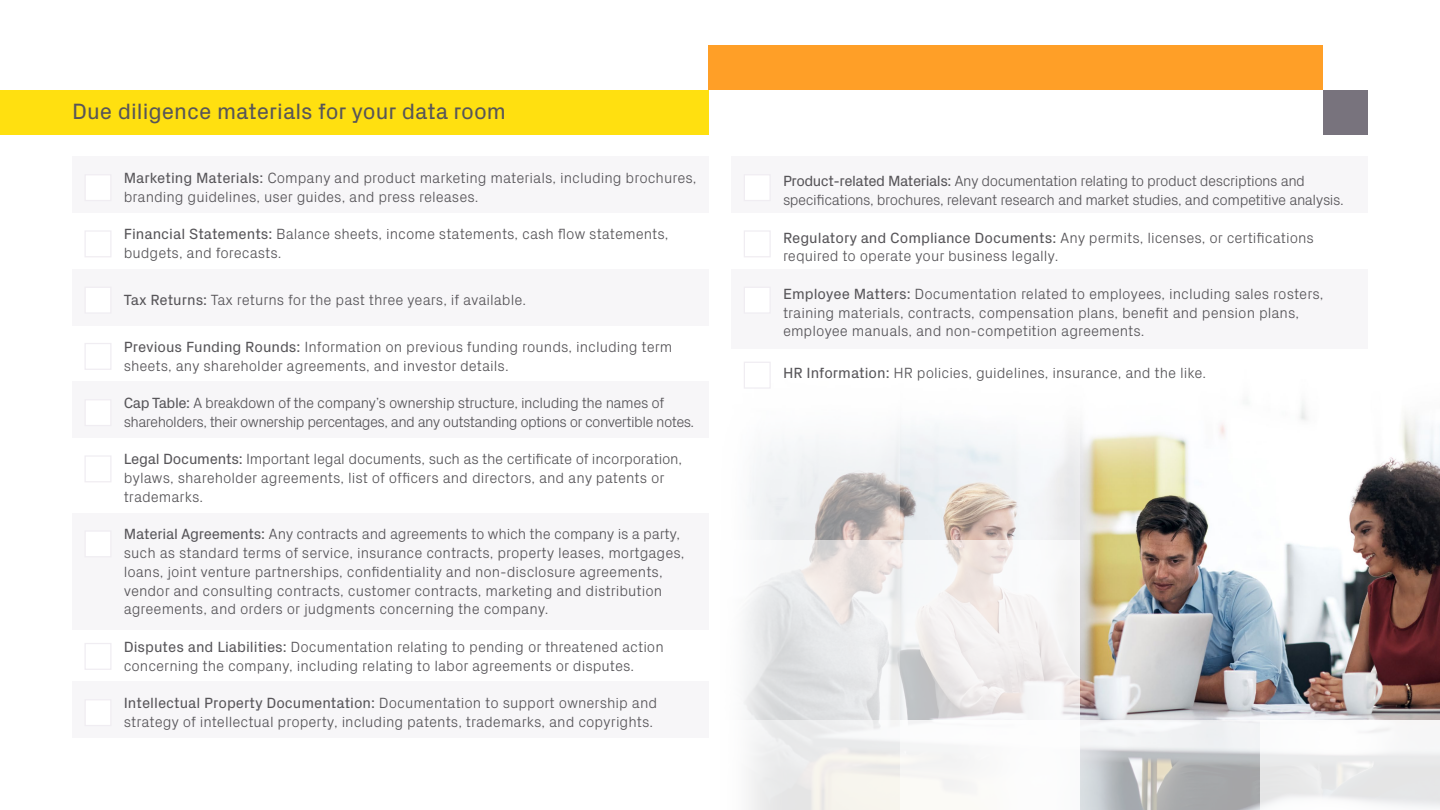
<style>
.page{position:relative;width:1440px;height:810px;background:#fff}
.page>*{position:absolute;margin:0;border:0;box-sizing:border-box;transform-origin:0 0}
.t1{font:22.5px "Px Grotesk";color:#575559}
.t2{font:300 15px/18.8px "Px Grotesk";color:#575559}
.t3{font:300 15px/18.8px "Px Grotesk";letter-spacing:-.03em;color:#575559}
.t4{font:300 15px/18.8px "Px Grotesk";letter-spacing:-.04em;color:#575559}
.s1{font-weight:400}
</style>
<div class="page">
<img style="left:1080px;top:404px;width:360px;height:316px">
<svg style="left:752px;top:431px;width:148px;height:109px;fill:#f0f1f3"></svg>
<svg style="left:743px;top:540px;width:157px;height:180px"></svg>
<svg style="left:900px;top:424px;width:180px;height:116px;fill:#edf0f3"></svg>
<div style="left:720px;top:720px;width:180px;height:90px;background:linear-gradient(to right,#f3f3f5,#f0efea)"></div>
<svg style="left:900px;top:540px;width:180px;height:180px;fill:#f4f1f2"></svg>
<svg style="left:1080px;top:720px;width:180px;height:90px"></svg>
<div style="left:1260px;top:720px;width:180px;height:90px;background:linear-gradient(to right,#f3f4f4,#eeeeef)"></div>
<div style="left:72px;top:157px;width:636px;height:56px;background:#f7f6f8"></div>
<div style="left:732px;top:157px;width:636px;height:56px;background:#f7f6f8"></div>
<div style="left:72px;top:269px;width:636px;height:57px;background:#f7f6f8"></div>
<div style="left:732px;top:269px;width:636px;height:80px;background:#f7f6f8"></div>
<div style="left:72px;top:382px;width:636px;height:56px;background:#f7f6f8"></div>
<div style="left:72px;top:682px;width:636px;height:56px;background:#f7f6f8"></div>
<div style="left:72px;top:513px;width:636px;height:117px;background:#f7f6f8"></div>
<div style="left:0;top:90px;width:709px;height:45px;background:#ffe010"></div>
<div style="left:84px;top:174px;width:27px;height:27px;background:#fff;border:1px solid #f0edf2"></div>
<div style="left:744px;top:174px;width:27px;height:27px;background:#fff;border:1px solid #f0edf2"></div>
<div style="left:84px;top:230px;width:27px;height:27px;background:#fff;border:1px solid #f0edf2"></div>
<div style="left:744px;top:230px;width:27px;height:27px;background:#fff;border:1px solid #f0edf2"></div>
<div style="left:84px;top:287px;width:27px;height:27px;background:#fff;border:1px solid #f0edf2"></div>
<div style="left:744px;top:287px;width:27px;height:27px;background:#fff;border:1px solid #f0edf2"></div>
<div style="left:744px;top:362px;width:27px;height:27px;background:#fff;border:1px solid #f0edf2"></div>
<div style="left:84px;top:343px;width:27px;height:27px;background:#fff;border:1px solid #f0edf2"></div>
<div style="left:84px;top:399px;width:27px;height:27px;background:#fff;border:1px solid #f0edf2"></div>
<div style="left:84px;top:455px;width:27px;height:27px;background:#fff;border:1px solid #f0edf2"></div>
<div style="left:84px;top:530px;width:27px;height:27px;background:#fff;border:1px solid #f0edf2"></div>
<div style="left:84px;top:643px;width:27px;height:27px;background:#fff;border:1px solid #f0edf2"></div>
<div style="left:84px;top:699px;width:27px;height:27px;background:#fff;border:1px solid #f0edf2"></div>
<div style="left:709px;top:45px;width:614px;height:45px;background:#ff9f27"></div>
<div style="left:1323px;top:90px;width:45px;height:45px;background:#78737d"></div>
<h1 class="t1" style="left:72px;top:95px;width:435px">Due diligence materials for your data room</h1>
<p class="t2" style="left:124px;top:167px;width:574px"><span class="s1">Marketing Materials:</span> Company and product marketing materials, including brochures, branding guidelines, user guides, and press releases.</p>
<p class="t2" style="left:124px;top:224px;width:546px"><span class="s1">Financial Statements:</span> Balance sheets, income statements, cash flow statements, budgets, and forecasts.</p>
<p class="t2" style="left:124px;top:289px;width:404px"><span class="s1">Tax Returns:</span> Tax returns for the past three years, if available.</p>
<p class="t2" style="left:124px;top:336px;width:550px"><span class="s1">Previous Funding Rounds:</span> Information on previous funding rounds, including term sheets, any shareholder agreements, and investor details.</p>
<p class="t4" style="left:124px;top:392px;width:572px"><span class="s1">Cap Table:</span> A breakdown of the company’s ownership structure, including the names of shareholders, their ownership percentages, and any outstanding options or convertible notes.</p>
<p class="t2" style="left:124px;top:449px;width:560px"><span class="s1">Legal Documents:</span> Important legal documents, such as the certificate of incorporation, bylaws, shareholder agreements, list of officers and directors, and any patents or trademarks.</p>
<p class="t2" style="left:124px;top:524px;width:562px"><span class="s1">Material Agreements:</span> Any contracts and agreements to which the company is a party, such as standard terms of service, insurance contracts, property leases, mortgages, loans, joint venture partnerships, confidentiality and non-disclosure agreements, vendor and consulting contracts, customer contracts, marketing and distribution agreements, and orders or judgments concerning the company.</p>
<p class="t2" style="left:124px;top:636px;width:542px"><span class="s1">Disputes and Liabilities:</span> Documentation relating to pending or threatened action concerning the company, including relating to labor agreements or disputes.</p>
<p class="t2" style="left:124px;top:692px;width:535px"><span class="s1">Intellectual Property Documentation:</span> Documentation to support ownership and strategy of intellectual property, including patents, trademarks, and copyrights.</p>
<p class="t3" style="left:783px;top:171px;width:562px"><span class="s1">Product-related Materials:</span> Any documentation relating to product descriptions and specifications, brochures, relevant research and market studies, and competitive analysis.</p>
<p class="t2" style="left:783px;top:227px;width:532px"><span class="s1">Regulatory and Compliance Documents:</span> Any permits, licenses, or certifications required to operate your business legally.</p>
<p class="t2" style="left:783px;top:283px;width:542px"><span class="s1">Employee Matters:</span> Documentation related to employees, including sales rosters, training materials, contracts, compensation plans, benefit and pension plans, employee manuals, and non-competition agreements.</p>
<p class="t2" style="left:783px;top:363px;width:425px"><span class="s1">HR Information:</span> HR policies, guidelines, insurance, and the like.</p>
</div>
